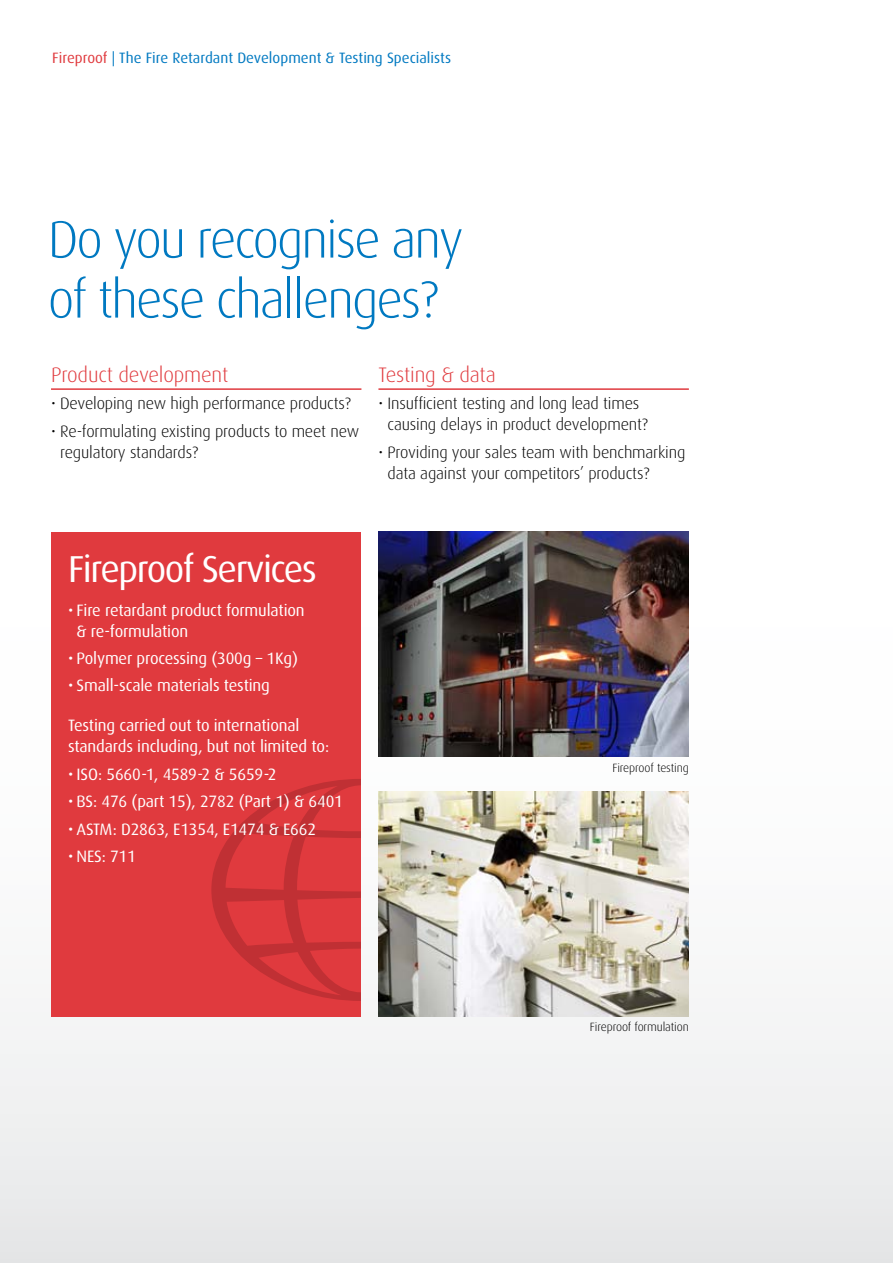
<style>
.page{position:relative;width:893px;height:1263px;background:#fff}
.page>*{position:absolute;margin:0;border:0;box-sizing:border-box;transform-origin:0 0}
.t1{font:300 52.5px/60px "Dax";letter-spacing:-.04em;color:#0079c1}
.t2{font:37.5px "Dax";letter-spacing:-.04em;color:#fff}
.t3{font:300 21px "Dax";letter-spacing:-.01em;color:#e03a3e}
.t4{font:16.5px/21px "Dax";letter-spacing:-.01em;color:#fff}
.t5{font:300 16.5px/21px "Dax";letter-spacing:-.01em;color:#000}
.t6{font:15px "Dax";color:#0079c1}
.t7{font:300 12px "Dax";letter-spacing:-.01em;color:#000}
.s1{color:#e03a3e}
</style>
<div class="page">
<div style="left:0;top:376px;width:893px;height:887px;background:linear-gradient(to bottom,#fff,#eceded)"></div>
<img style="left:378px;top:531px;width:311px;height:226px">
<div style="left:51px;top:532px;width:310px;height:485px;background:#e03a3e"></div>
<svg style="left:211px;top:779px;width:150px;height:222px"></svg>
<hr style="left:51px;top:388px;width:310px;height:2px;background:#e03a3e">
<hr style="left:378px;top:388px;width:311px;height:2px;background:#e03a3e">
<img style="left:378px;top:791px;width:311px;height:225px">
<p class="t6" style="left:52px;top:49px;width:400px"><span class="s1">Fireproof</span> | The Fire Retardant Development &amp; Testing Specialists</p>
<h1 class="t1" style="left:48px;top:210px;width:417px">Do you recognise any of these challenges?</h1>
<p class="t3" style="left:51px;top:363px;width:179px">Product development</p>
<p class="t5" style="left:51px;top:393px;width:301px">• Developing new high performance products?</p>
<p class="t5" style="left:60px;top:421px;width:301px;text-indent:-9px">• Re-formulating existing products to meet new regulatory standards?</p>
<p class="t3" style="left:378px;top:363px;width:119px">Testing &amp; data</p>
<p class="t5" style="left:378px;top:393px;width:271px;text-align:center">• Insufficient testing and long lead times causing delays in product development?</p>
<p class="t5" style="left:388px;top:442px;width:299px;text-indent:-9px">• Providing your sales team with benchmarking data against your competitors’ products?</p>
<h2 class="t2" style="left:68px;top:548px;width:250px">Fireproof Services</h2>
<p class="t4" style="left:77px;top:599px;width:230px;text-indent:-8px">• Fire retardant product formulation &amp; re-formulation</p>
<p class="t4" style="left:68px;top:648px;width:231px">• Polymer processing (300g – 1Kg)</p>
<p class="t4" style="left:68px;top:675px;width:203px">• Small-scale materials testing</p>
<p class="t4" style="left:68px;top:715px;width:263px">Testing carried out to international standards including, but not limited to:</p>
<p class="t4" style="left:68px;top:764px;width:210px">• ISO: 5660-1, 4589-2 &amp; 5659-2</p>
<p class="t4" style="left:68px;top:791px;width:276px">• BS: 476 (part 15), 2782 (Part 1) &amp; 6401</p>
<p class="t4" style="left:68px;top:818px;width:249px">• ASTM: D2863, E1354, E1474 &amp; E662</p>
<p class="t4" style="left:68px;top:846px;width:69px">• NES: 711</p>
<p class="t7" style="left:612px;top:761px;width:78px">Fireproof testing</p>
<p class="t7" style="left:590px;top:1020px;width:101px">Fireproof formulation</p>
</div>
